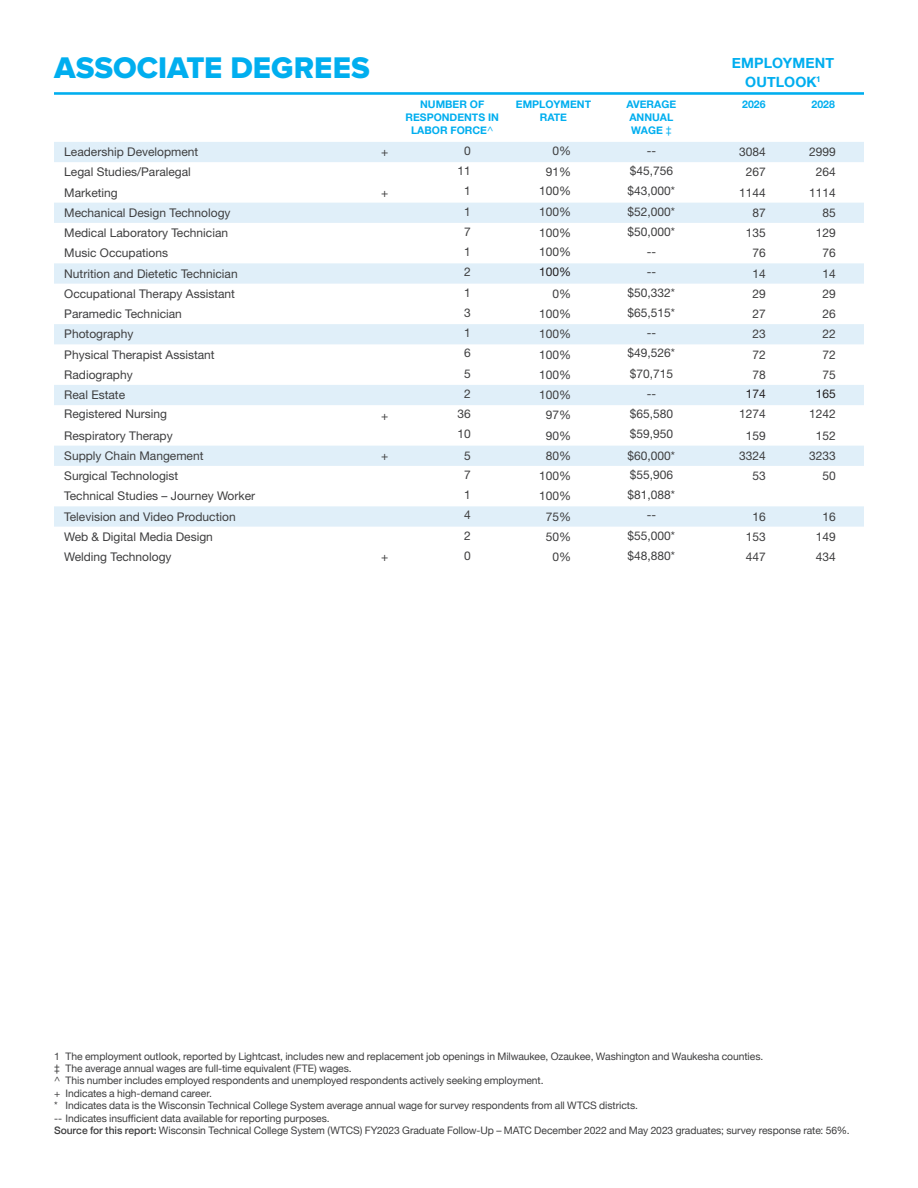
<style>
.page{position:relative;width:918px;height:1188px;background:#fff}
.page>*{position:absolute;margin:0;border:0;box-sizing:border-box;transform-origin:0 0}
.new_body_text{font:30.9px "Proxima Nova Extrabld";color:#00aeef}
.new_body_text-2{font:700 14.25px "Helvetica Neue";letter-spacing:.01em;color:#00aeef}
.t1{font:12px "Helvetica Neue LT Std";color:#3e3e3f}
.t2{font:12px "Helvetica Neue LT Std";color:#231f20}
.t3{font:700 10.5px/12.6px "Helvetica Neue";color:#00aeef;text-align:center}
.t4{font:10.35px "Helvetica Neue";letter-spacing:-.005em;color:#3e3e3f}
.s1{font-weight:400}
.s2{font-weight:500}
</style>
<div class="page">
<svg style="left:54px;top:142px;width:810px;height:385px"></svg>
<hr style="left:54px;top:92px;width:810px;height:3px;background:#00aeef">
<p class="new_body_text" style="left:54px;top:50px;width:318px">ASSOCIATE DEGREES</p>
<p class="new_body_text-2" style="left:732px;top:52px;width:104px">EMPLOYMENT</p>
<p class="new_body_text-2" style="left:745px;top:70px;width:77px">OUTLOOK<sup>1</sup></p>
<p class="t3" style="left:405px;top:99px;width:95px">NUMBER OF<br>RESPONDENTS IN<br>LABOR FORCE<span class="s1">^</span></p>
<p class="t3" style="left:516px;top:99px;width:77px">EMPLOYMENT<br>RATE</p>
<p class="t3" style="left:627px;top:99px;width:51px;text-align:left">AVERAGE<br>ANNUAL<br>WAGE <span class="s1">‡</span></p>
<p class="t3" style="left:742px;top:99px;width:25px">2026</p>
<p class="t3" style="left:812px;top:99px;width:25px">2028</p>
<p class="t1" style="left:64px;top:145px;width:136px">Leadership Development</p>
<p class="t1" style="left:381px;top:145px;width:9px">+</p>
<p class="t1" style="left:464px;top:144px;width:8px">0</p>
<p class="t1" style="left:552px;top:144px;width:20px">0%</p>
<p class="t1" style="left:647px;top:144px;width:11px">--</p>
<p class="t1" style="left:739px;top:145px;width:28px">3084</p>
<p class="t1" style="left:809px;top:145px;width:28px">2999</p>
<p class="t1" style="left:64px;top:165px;width:128px">Legal Studies/Paralegal</p>
<p class="t1" style="left:458px;top:164px;width:15px">11</p>
<p class="t1" style="left:546px;top:165px;width:27px">91%</p>
<p class="t1" style="left:630px;top:164px;width:45px">$45,756</p>
<p class="t1" style="left:746px;top:165px;width:22px">267</p>
<p class="t1" style="left:816px;top:165px;width:22px">264</p>
<p class="t1" style="left:64px;top:185px;width:55px">Marketing</p>
<p class="t1" style="left:381px;top:186px;width:9px">+</p>
<p class="t1" style="left:464px;top:184px;width:8px">1</p>
<p class="t1" style="left:539px;top:184px;width:34px">100%</p>
<p class="t1" style="left:628px;top:184px;width:49px">$43,000*</p>
<p class="t1" style="left:739px;top:185px;width:28px">1144</p>
<p class="t1" style="left:809px;top:185px;width:28px">1114</p>
<p class="t1" style="left:64px;top:206px;width:168px">Mechanical Design Technology</p>
<p class="t1" style="left:464px;top:204px;width:8px">1</p>
<p class="t1" style="left:539px;top:204px;width:34px">100%</p>
<p class="t1" style="left:628px;top:204px;width:49px">$52,000*</p>
<p class="t1" style="left:753px;top:206px;width:15px">87</p>
<p class="t1" style="left:823px;top:206px;width:15px">85</p>
<p class="t1" style="left:64px;top:226px;width:165px">Medical Laboratory Technician</p>
<p class="t1" style="left:464px;top:225px;width:8px">7</p>
<p class="t1" style="left:539px;top:226px;width:34px">100%</p>
<p class="t1" style="left:628px;top:225px;width:49px">$50,000*</p>
<p class="t1" style="left:746px;top:226px;width:22px">135</p>
<p class="t1" style="left:816px;top:226px;width:22px">129</p>
<p class="t1" style="left:64px;top:246px;width:105px">Music Occupations</p>
<p class="t1" style="left:464px;top:245px;width:8px">1</p>
<p class="t1" style="left:539px;top:245px;width:34px">100%</p>
<p class="t1" style="left:647px;top:245px;width:11px">--</p>
<p class="t1" style="left:753px;top:246px;width:15px">76</p>
<p class="t1" style="left:823px;top:246px;width:15px">76</p>
<p class="t1" style="left:64px;top:266px;width:175px">Nutrition and Dietetic Technician</p>
<p class="t1" style="left:464px;top:265px;width:8px">2</p>
<p class="t2" style="left:539px;top:265px;width:34px">100%</p>
<p class="t1" style="left:647px;top:265px;width:11px">--</p>
<p class="t1" style="left:753px;top:266px;width:15px">14</p>
<p class="t1" style="left:823px;top:266px;width:15px">14</p>
<p class="t1" style="left:64px;top:287px;width:172px">Occupational Therapy Assistant</p>
<p class="t1" style="left:464px;top:285px;width:8px">1</p>
<p class="t1" style="left:552px;top:287px;width:20px">0%</p>
<p class="t1" style="left:628px;top:285px;width:49px">$50,332*</p>
<p class="t1" style="left:753px;top:287px;width:15px">29</p>
<p class="t1" style="left:823px;top:287px;width:15px">29</p>
<p class="t1" style="left:64px;top:307px;width:119px">Paramedic Technician</p>
<p class="t1" style="left:464px;top:306px;width:8px">3</p>
<p class="t1" style="left:539px;top:307px;width:34px">100%</p>
<p class="t1" style="left:628px;top:306px;width:49px">$65,515*</p>
<p class="t1" style="left:753px;top:307px;width:15px">27</p>
<p class="t1" style="left:823px;top:307px;width:15px">26</p>
<p class="t1" style="left:64px;top:327px;width:71px">Photography</p>
<p class="t1" style="left:464px;top:326px;width:8px">1</p>
<p class="t1" style="left:539px;top:327px;width:34px">100%</p>
<p class="t1" style="left:647px;top:326px;width:11px">--</p>
<p class="t1" style="left:753px;top:327px;width:15px">23</p>
<p class="t1" style="left:823px;top:327px;width:15px">22</p>
<p class="t1" style="left:64px;top:347px;width:152px">Physical Therapist Assistant</p>
<p class="t1" style="left:464px;top:346px;width:8px">6</p>
<p class="t1" style="left:539px;top:347px;width:34px">100%</p>
<p class="t1" style="left:628px;top:346px;width:49px">$49,526*</p>
<p class="t1" style="left:753px;top:347px;width:15px">72</p>
<p class="t1" style="left:823px;top:347px;width:15px">72</p>
<p class="t1" style="left:64px;top:368px;width:70px">Radiography</p>
<p class="t1" style="left:464px;top:366px;width:8px">5</p>
<p class="t1" style="left:539px;top:368px;width:34px">100%</p>
<p class="t1" style="left:630px;top:366px;width:45px">$70,715</p>
<p class="t1" style="left:753px;top:368px;width:15px">78</p>
<p class="t1" style="left:823px;top:368px;width:15px">75</p>
<p class="t1" style="left:64px;top:388px;width:62px">Real Estate</p>
<p class="t1" style="left:464px;top:387px;width:8px">2</p>
<p class="t1" style="left:539px;top:388px;width:34px">100%</p>
<p class="t1" style="left:647px;top:387px;width:11px">--</p>
<p class="t2" style="left:746px;top:387px;width:22px">174</p>
<p class="t2" style="left:816px;top:387px;width:22px">165</p>
<p class="t1" style="left:64px;top:407px;width:104px">Registered Nursing</p>
<p class="t1" style="left:381px;top:408px;width:9px">+</p>
<p class="t1" style="left:458px;top:407px;width:15px">36</p>
<p class="t1" style="left:546px;top:408px;width:27px">97%</p>
<p class="t1" style="left:630px;top:407px;width:45px">$65,580</p>
<p class="t1" style="left:739px;top:407px;width:28px">1274</p>
<p class="t1" style="left:809px;top:407px;width:28px">1242</p>
<p class="t1" style="left:64px;top:428px;width:110px">Respiratory Therapy</p>
<p class="t1" style="left:458px;top:427px;width:15px">10</p>
<p class="t1" style="left:546px;top:428px;width:27px">90%</p>
<p class="t1" style="left:630px;top:427px;width:45px">$59,950</p>
<p class="t1" style="left:746px;top:428px;width:22px">159</p>
<p class="t1" style="left:816px;top:428px;width:22px">152</p>
<p class="t1" style="left:64px;top:449px;width:141px">Supply Chain Mangement</p>
<p class="t1" style="left:381px;top:449px;width:9px">+</p>
<p class="t1" style="left:464px;top:449px;width:8px">5</p>
<p class="t1" style="left:546px;top:449px;width:27px">80%</p>
<p class="t1" style="left:628px;top:449px;width:49px">$60,000*</p>
<p class="t1" style="left:739px;top:449px;width:28px">3324</p>
<p class="t1" style="left:809px;top:449px;width:28px">3233</p>
<p class="t1" style="left:64px;top:469px;width:116px">Surgical Technologist</p>
<p class="t1" style="left:464px;top:468px;width:8px">7</p>
<p class="t1" style="left:539px;top:469px;width:34px">100%</p>
<p class="t1" style="left:630px;top:468px;width:45px">$55,906</p>
<p class="t1" style="left:753px;top:469px;width:15px">53</p>
<p class="t1" style="left:823px;top:469px;width:15px">50</p>
<p class="t1" style="left:64px;top:489px;width:192px">Technical Studies – Journey Worker</p>
<p class="t1" style="left:464px;top:488px;width:8px">1</p>
<p class="t1" style="left:539px;top:489px;width:34px">100%</p>
<p class="t1" style="left:628px;top:488px;width:49px">$81,088*</p>
<p class="t1" style="left:64px;top:509px;width:173px">Television and Video Production</p>
<p class="t1" style="left:464px;top:508px;width:8px">4</p>
<p class="t1" style="left:546px;top:509px;width:27px">75%</p>
<p class="t1" style="left:647px;top:508px;width:11px">--</p>
<p class="t1" style="left:753px;top:509px;width:15px">16</p>
<p class="t1" style="left:823px;top:509px;width:15px">16</p>
<p class="t1" style="left:64px;top:530px;width:150px">Web &amp; Digital Media Design</p>
<p class="t1" style="left:464px;top:528px;width:8px">2</p>
<p class="t1" style="left:546px;top:530px;width:27px">50%</p>
<p class="t1" style="left:628px;top:528px;width:49px">$55,000*</p>
<p class="t1" style="left:746px;top:530px;width:22px">153</p>
<p class="t1" style="left:816px;top:530px;width:22px">149</p>
<p class="t1" style="left:64px;top:550px;width:109px">Welding Technology</p>
<p class="t1" style="left:381px;top:550px;width:9px">+</p>
<p class="t1" style="left:464px;top:549px;width:8px">0</p>
<p class="t1" style="left:552px;top:550px;width:20px">0%</p>
<p class="t1" style="left:628px;top:549px;width:49px">$48,880*</p>
<p class="t1" style="left:746px;top:550px;width:22px">447</p>
<p class="t1" style="left:816px;top:550px;width:22px">434</p>
<p class="t4" style="left:54px;top:1049px;width:711px">1 The employment outlook, reported by Lightcast, includes new and replacement job openings in Milwaukee, Ozaukee, Washington and Waukesha counties.</p>
<p class="t4" style="left:54px;top:1061px;width:299px">‡ The average annual wages are full-time equivalent (FTE) wages.</p>
<p class="t4" style="left:54px;top:1073px;width:491px">^ This number includes employed respondents and unemployed respondents actively seeking employment.</p>
<p class="t4" style="left:54px;top:1086px;width:159px">+ Indicates a high-demand career.</p>
<p class="t4" style="left:54px;top:1098px;width:586px">* Indicates data is the Wisconsin Technical College System average annual wage for survey respondents from all WTCS districts.</p>
<p class="t4" style="left:54px;top:1110px;width:277px">-- Indicates insufficient data available for reporting purposes.</p>
<p class="t4" style="left:54px;top:1123px;width:797px"><span class="s2">Source for this report:</span> Wisconsin Technical College System (WTCS) FY2023 Graduate Follow-Up – MATC December 2022 and May 2023 graduates; survey response rate: 56%.</p>
</div>
